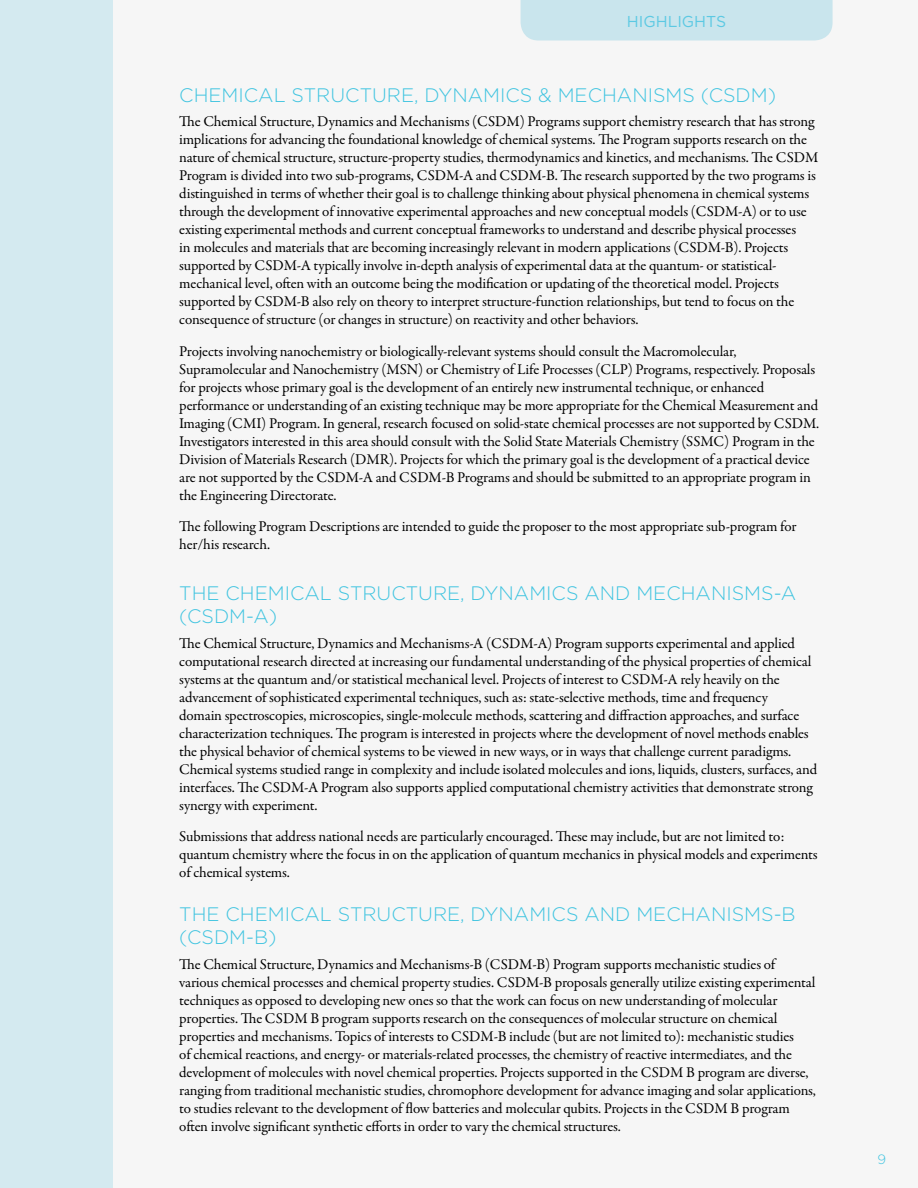
<style>
.page{position:relative;width:918px;height:1188px;background:#fff}
.page>*{position:absolute;margin:0;border:0;box-sizing:border-box;transform-origin:0 0}
.Article_Subheading{font:300 19.5px/23.4px "Gotham";color:#40c4e0}
.t1{font:15.75px "Gotham";color:#5cc9e3}
.Body{font:15px/18px "Garamond Premr Pro";letter-spacing:-.01em;color:#000}
.t2{font:300 13.5px "Gotham";color:#40c4e0}
</style>
<div class="page">
<div style="left:0;top:0;width:113px;height:1188px;background:#d4eaf0"></div>
<div style="left:114px;top:0;width:804px;height:1188px;background:#f6f6f6"></div>
<div style="left:521px;top:0;width:312px;height:40px;background:#c9e5ed"></div>
<p class="t1" style="left:627px;top:11px;width:101px">HIGHLIGHTS</p>
<p class="Article_Subheading" style="left:179px;top:83px;width:598px">CHEMICAL STRUCTURE, DYNAMICS &amp; MECHANISMS (CSDM)</p>
<p class="Body" style="left:179px;top:113px;width:641px">The Chemical Structure, Dynamics and Mechanisms (CSDM) Programs support chemistry research that has strong implications for advancing the foundational knowledge of chemical systems. The Program supports research on the nature of chemical structure, structure-property studies, thermodynamics and kinetics, and mechanisms. The CSDM Program is divided into two sub-programs, CSDM-A and CSDM-B. The research supported by the two programs is distinguished in terms of whether their goal is to challenge thinking about physical phenomena in chemical systems through the development of innovative experimental approaches and new conceptual models (CSDM-A) or to use existing experimental methods and current conceptual frameworks to understand and describe physical processes<br>in molecules and materials that are becoming increasingly relevant in modern applications (CSDM-B). Projects supported by CSDM-A typically involve in-depth analysis of experimental data at the quantum- or statistical&shy;mechanical level, often with an outcome being the modification or updating of the theoretical model. Projects supported by CSDM-B also rely on theory to interpret structure-function relationships, but tend to focus on the consequence of structure (or changes in structure) on reactivity and other behaviors.</p>
<p class="Body" style="left:179px;top:343px;width:642px">Projects involving nanochemistry or biologically-relevant systems should consult the Macromolecular, Supramolecular and Nanochemistry (MSN) or Chemistry of Life Processes (CLP) Programs, respectively. Proposals for projects whose primary goal is the development of an entirely new instrumental technique, or enhanced performance or understanding of an existing technique may be more appropriate for the Chemical Measurement and Imaging (CMI) Program. In general, research focused on solid-state chemical processes are not supported by CSDM.<br>Investigators interested in this area should consult with the Solid State Materials Chemistry (SSMC) Program in the Division of Materials Research (DMR). Projects for which the primary goal is the development of a practical device are not supported by the CSDM-A and CSDM-B Programs and should be submitted to an appropriate program in the Engineering Directorate.</p>
<p class="Body" style="left:179px;top:518px;width:619px">The following Program Descriptions are intended to guide the proposer to the most appropriate sub-program for her/his research.</p>
<p class="Article_Subheading" style="left:179px;top:581px;width:618px">THE CHEMICAL STRUCTURE, DYNAMICS AND MECHANISMS-A (CSDM-A)</p>
<p class="Body" style="left:179px;top:634px;width:639px">The Chemical Structure, Dynamics and Mechanisms-A (CSDM-A) Program supports experimental and applied computational research directed at increasing our fundamental understanding of the physical properties of chemical systems at the quantum and/or statistical mechanical level. Projects of interest to CSDM-A rely heavily on the advancement of sophisticated experimental techniques, such as: state-selective methods, time and frequency<br>domain spectroscopies, microscopies, single-molecule methods, scattering and diffraction approaches, and surface characterization techniques. The program is interested in projects where the development of novel methods enables the physical behavior of chemical systems to be viewed in new ways, or in ways that challenge current paradigms.<br>Chemical systems studied range in complexity and include isolated molecules and ions, liquids, clusters, surfaces, and interfaces. The CSDM-A Program also supports applied computational chemistry activities that demonstrate strong synergy with experiment.</p>
<p class="Body" style="left:179px;top:828px;width:640px">Submissions that address national needs are particularly encouraged. These may include, but are not limited to: quantum chemistry where the focus in on the application of quantum mechanics in physical models and experiments of chemical systems.</p>
<p class="Article_Subheading" style="left:179px;top:902px;width:618px">THE CHEMICAL STRUCTURE, DYNAMICS AND MECHANISMS-B (CSDM-B)</p>
<p class="Body" style="left:179px;top:955px;width:638px">The Chemical Structure, Dynamics and Mechanisms-B (CSDM-B) Program supports mechanistic studies of various chemical processes and chemical property studies. CSDM-B proposals generally utilize existing experimental techniques as opposed to developing new ones so that the work can focus on new understanding of molecular properties. The CSDM B program supports research on the consequences of molecular structure on chemical properties and mechanisms. Topics of interests to CSDM-B include (but are not limited to): mechanistic studies<br>of chemical reactions, and energy- or materials-related processes, the chemistry of reactive intermediates, and the development of molecules with novel chemical properties. Projects supported in the CSDM B program are diverse, ranging from traditional mechanistic studies, chromophore development for advance imaging and solar applications, to studies relevant to the development of flow batteries and molecular qubits. Projects in the CSDM B program often involve significant synthetic efforts in order to vary the chemical structures.</p>
<p class="t2" style="left:877px;top:1151px;width:10px">9</p>
</div>
